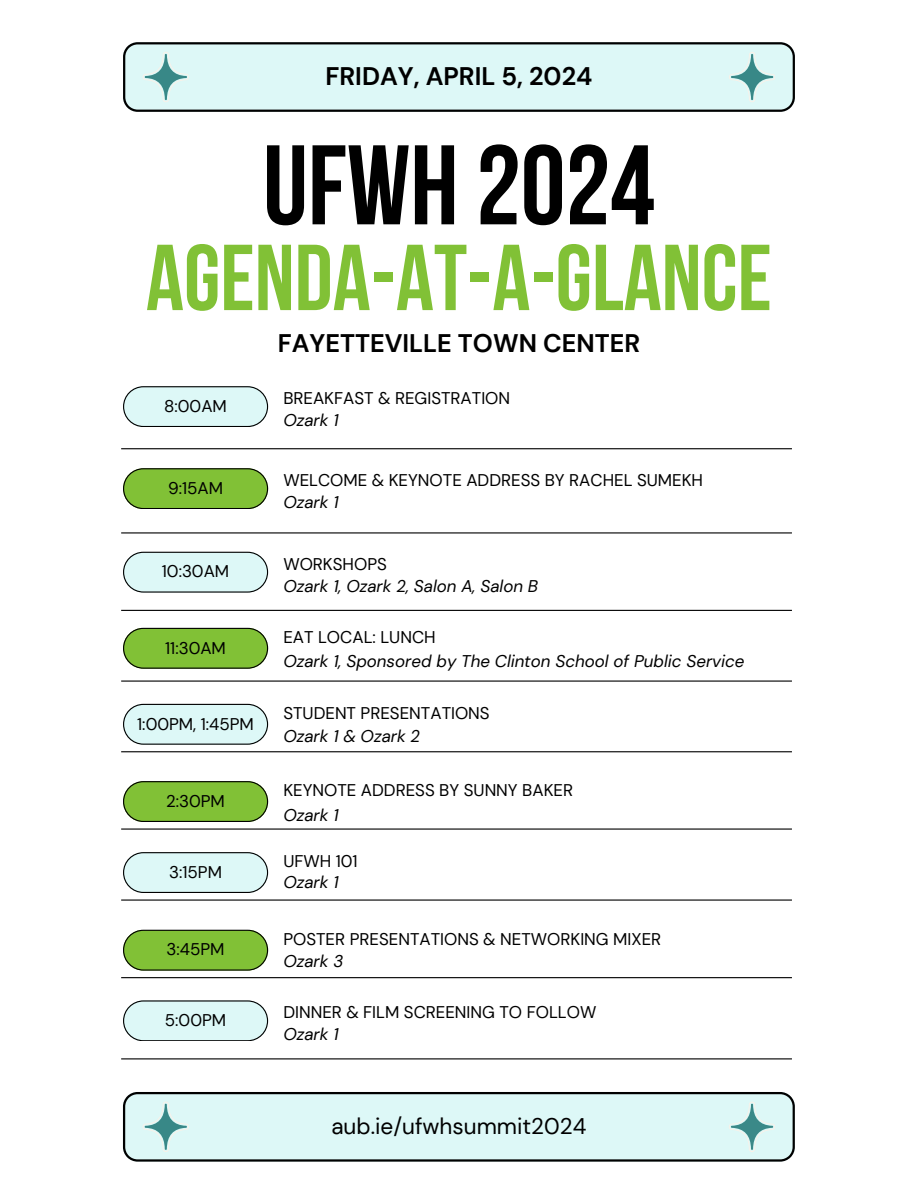
<style>
.page{position:relative;width:918px;height:1188px;background:#fff}
.page>*{position:absolute;margin:0;border:0;box-sizing:border-box;transform-origin:0 0}
.t1{font:700 112.95px "Bebas Neue";color:#000}
.t2{font:700 93.45px "Bebas Neue";color:#81c136}
.t3{font:700 25.35px "DM Sans";color:#000}
.t4{font:22.5px "DM Sans";color:#000}
.t5{font:16.95px "DM Sans";color:#000}
.t6{font:italic 16.95px "DM Sans";color:#000}
</style>
<div class="page">
<hr style="left:121px;top:448px;width:671px;height:1px;background:#000">
<hr style="left:121px;top:532px;width:671px;height:2px;background:#000">
<hr style="left:121px;top:610px;width:671px;height:1px;background:#000">
<hr style="left:121px;top:681px;width:671px;height:1px;background:#000">
<hr style="left:121px;top:751px;width:671px;height:1px;background:#000">
<hr style="left:121px;top:828px;width:671px;height:2px;background:#000">
<hr style="left:121px;top:900px;width:671px;height:1px;background:#000">
<hr style="left:121px;top:977px;width:671px;height:1px;background:#000">
<hr style="left:121px;top:1058px;width:671px;height:1px;background:#000">
<svg style="left:123px;top:1092px;width:672px;height:70px;background:#cbe3e2"></svg>
<svg style="left:143px;top:1102px;width:46px;height:50px;background:#bce0de"></svg>
<svg style="left:729px;top:1102px;width:46px;height:50px;background:#bce0de"></svg>
<svg style="left:123px;top:386px;width:145px;height:41px;background:#d1e9e8"></svg>
<svg style="left:123px;top:468px;width:145px;height:41px;background:#80b83e"></svg>
<svg style="left:123px;top:552px;width:145px;height:40px;background:#d4eceb"></svg>
<svg style="left:123px;top:628px;width:145px;height:40px;background:#81bb3e"></svg>
<svg style="left:123px;top:704px;width:145px;height:40px;background:#d4eceb"></svg>
<svg style="left:123px;top:781px;width:145px;height:41px;background:#80b83e"></svg>
<svg style="left:123px;top:852px;width:145px;height:41px;background:#d1e8e7"></svg>
<svg style="left:123px;top:930px;width:145px;height:40px;background:#81ba3e"></svg>
<svg style="left:123px;top:1000px;width:145px;height:41px;background:#d2eae9"></svg>
<svg style="left:123px;top:42px;width:672px;height:70px;background:#cbe3e2"></svg>
<svg style="left:143px;top:52px;width:46px;height:50px;background:#bce0de"></svg>
<svg style="left:729px;top:52px;width:46px;height:50px;background:#bce0de"></svg>
<p class="t3" style="left:326px;top:60px;width:268px">FRIDAY, APRIL 5, 2024</p>
<h5 class="t1" style="left:263px;top:140px;width:393px">UFWH 2024</h5>
<h5 class="t2" style="left:146px;top:240px;width:627px">AGENDA-AT-A-GLANCE</h5>
<p class="t5" style="left:164px;top:395px;width:64px">8:00AM</p>
<h3 class="t5" style="left:168px;top:477px;width:57px">9:15AM</h3>
<p class="t5" style="left:162px;top:561px;width:69px">10:30AM</p>
<p class="t5" style="left:165px;top:637px;width:62px">11:30AM</p>
<p class="t5" style="left:137px;top:713px;width:118px">1:00PM, 1:45PM</p>
<p class="t5" style="left:166px;top:790px;width:60px">2:30PM</p>
<p class="t5" style="left:169px;top:861px;width:54px">3:15PM</p>
<p class="t5" style="left:167px;top:939px;width:60px">3:45PM</p>
<p class="t5" style="left:165px;top:1009px;width:63px">5:00PM</p>
<h3 class="t3" style="left:278px;top:327px;width:364px">FAYETTEVILLE TOWN CENTER</h3>
<h1 class="t5" style="left:283px;top:387px;width:228px">BREAKFAST &amp; REGISTRATION</h1>
<h2 class="t6" style="left:283px;top:409px;width:57px">Ozark 1</h2>
<h5 class="t5" style="left:283px;top:469px;width:421px">WELCOME &amp; KEYNOTE ADDRESS BY RACHEL SUMEKH</h5>
<h5 class="t6" style="left:283px;top:491px;width:57px">Ozark 1</h5>
<h5 class="t5" style="left:283px;top:553px;width:105px">WORKSHOPS</h5>
<h5 class="t6" style="left:283px;top:575px;width:256px">Ozark 1, Ozark 2, Salon A, Salon B</h5>
<h5 class="t5" style="left:283px;top:626px;width:154px">EAT LOCAL: LUNCH</h5>
<h5 class="t6" style="left:283px;top:650px;width:463px">Ozark 1, Sponsored by The Clinton School of Public Service</h5>
<h5 class="t5" style="left:283px;top:702px;width:208px">STUDENT PRESENTATIONS</h5>
<h5 class="t6" style="left:283px;top:725px;width:139px">Ozark 1 &amp; Ozark 2</h5>
<h5 class="t5" style="left:283px;top:780px;width:291px">KEYNOTE ADDRESS BY SUNNY BAKER</h5>
<h5 class="t6" style="left:283px;top:804px;width:57px">Ozark 1</h5>
<h5 class="t5" style="left:283px;top:851px;width:76px">UFWH 101</h5>
<h5 class="t6" style="left:283px;top:871px;width:57px">Ozark 1</h5>
<h5 class="t5" style="left:283px;top:928px;width:379px">POSTER PRESENTATIONS &amp; NETWORKING MIXER</h5>
<h5 class="t6" style="left:283px;top:951px;width:61px">Ozark 3</h5>
<h5 class="t5" style="left:283px;top:1001px;width:315px">DINNER &amp; FILM SCREENING TO FOLLOW</h5>
<h5 class="t6" style="left:283px;top:1024px;width:57px">Ozark 1</h5>
<p class="t4" style="left:331px;top:1111px;width:256px">aub.ie/ufwhsummit2024</p>
</div>
